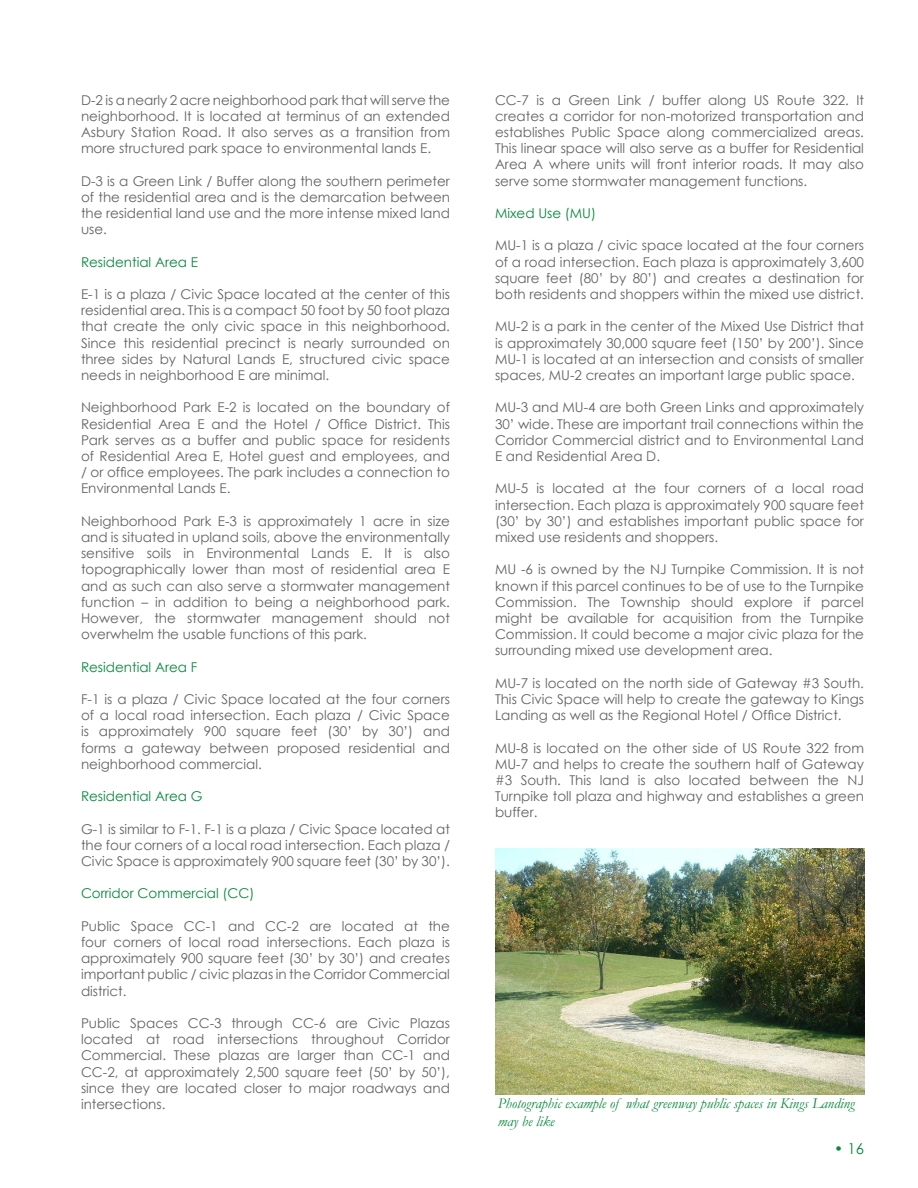
<style>
.page{position:relative;width:918px;height:1188px;background:#fff}
.page>*{position:absolute;margin:0;border:0;box-sizing:border-box;transform-origin:0 0}
.Body_Text{font:italic 15px/18px "Garamond";color:#08883b}
.t1{font:15px "Century Gothic";color:#08883b}
.t2{font:13.5px/16.2px "Century Gothic";color:#636366;text-align:justify}
.t3{font:13.5px "Century Gothic";color:#08883b}
</style>
<div class="page">
<img style="left:495px;top:849px;width:370px;height:245px">
<p class="t2" style="left:81px;top:91px;width:371px">D-2 is a nearly 2 acre neighborhood park that will serve the neighborhood. It is located at terminus of an extended Asbury Station Road. It also serves as a transition from more structured park space to environmental lands E.</p>
<p class="t2" style="left:81px;top:172px;width:371px">D-3 is a Green Link / Buffer along the southern perimeter of the residential area and is the demarcation between the residential land use and the more intense mixed land use.</p>
<p class="t3" style="left:81px;top:252px;width:119px">Residential Area E</p>
<p class="t2" style="left:81px;top:286px;width:371px">E-1 is a plaza / Civic Space located at the center of this residential area. This is a compact 50 foot by 50 foot plaza that create the only civic space in this neighborhood.<br>Since this residential precinct is nearly surrounded on three sides by Natural Lands E, structured civic space needs in neighborhood E are minimal.</p>
<p class="t2" style="left:81px;top:399px;width:371px">Neighborhood Park E-2 is located on the boundary of Residential Area E and the Hotel / Office District. This Park serves as a buffer and public space for residents of Residential Area E, Hotel guest and employees, and / or office employees. The park includes a connection to Environmental Lands E.</p>
<p class="t2" style="left:81px;top:513px;width:371px">Neighborhood Park E-3 is approximately 1 acre in size and is situated in upland soils, above the environmentally sensitive soils in Environmental Lands E. It is also topographically lower than most of residential area E and as such can also serve a stormwater management function – in addition to being a neighborhood park.<br>However, the stormwater management should not overwhelm the usable functions of this park.</p>
<p class="t3" style="left:81px;top:657px;width:118px">Residential Area F</p>
<p class="t2" style="left:81px;top:691px;width:371px">F-1 is a plaza / Civic Space located at the four corners of a local road intersection. Each plaza / Civic Space is approximately 900 square feet (30’ by 30’) and forms a gateway between proposed residential and neighborhood commercial.</p>
<p class="t3" style="left:81px;top:787px;width:123px">Residential Area G</p>
<p class="t2" style="left:81px;top:820px;width:371px">G-1 is similar to F-1. F-1 is a plaza / Civic Space located at the four corners of a local road intersection. Each plaza / Civic Space is approximately 900 square feet (30’ by 30’).</p>
<p class="t3" style="left:81px;top:884px;width:175px">Corridor Commercial (CC)</p>
<p class="t2" style="left:81px;top:918px;width:371px">Public Space CC-1 and CC-2 are located at the four corners of local road intersections. Each plaza is approximately 900 square feet (30’ by 30’) and creates important public / civic plazas in the Corridor Commercial district.</p>
<p class="t2" style="left:81px;top:1015px;width:371px">Public Spaces CC-3 through CC-6 are Civic Plazas located at road intersections throughout Corridor Commercial. These plazas are larger than CC-1 and CC-2, at approximately 2,500 square feet (50’ by 50’), since they are located closer to major roadways and intersections.</p>
<p class="t2" style="left:495px;top:91px;width:371px">CC-7 is a Green Link / buffer along US Route 322. It creates a corridor for non-motorized transportation and establishes Public Space along commercialized areas.<br>This linear space will also serve as a buffer for Residential Area A where units will front interior roads. It may also serve some stormwater management functions.</p>
<p class="t3" style="left:495px;top:204px;width:103px">Mixed Use (MU)</p>
<p class="t2" style="left:495px;top:237px;width:371px">MU-1 is a plaza / civic space located at the four corners of a road intersection. Each plaza is approximately 3,600 square feet (80’ by 80’) and creates a destination for both residents and shoppers within the mixed use district.</p>
<p class="t2" style="left:495px;top:318px;width:371px">MU-2 is a park in the center of the Mixed Use District that is approximately 30,000 square feet (150’ by 200’). Since MU-1 is located at an intersection and consists of smaller spaces, MU-2 creates an important large public space.</p>
<p class="t2" style="left:495px;top:399px;width:371px">MU-3 and MU-4 are both Green Links and approximately 30’ wide. These are important trail connections within the Corridor Commercial district and to Environmental Land E and Residential Area D.</p>
<p class="t2" style="left:495px;top:480px;width:371px">MU-5 is located at the four corners of a local road intersection. Each plaza is approximately 900 square feet (30’ by 30’) and establishes important public space for mixed use residents and shoppers.</p>
<p class="t2" style="left:495px;top:561px;width:371px">MU -6 is owned by the NJ Turnpike Commission. It is not known if this parcel continues to be of use to the Turnpike Commission. The Township should explore if parcel might be available for acquisition from the Turnpike Commission. It could become a major civic plaza for the surrounding mixed use development area.</p>
<p class="t2" style="left:495px;top:675px;width:371px">MU-7 is located on the north side of Gateway #3 South.<br>This Civic Space will help to create the gateway to Kings Landing as well as the Regional Hotel / Office District.</p>
<p class="t2" style="left:495px;top:739px;width:371px">MU-8 is located on the other side of US Route 322 from MU-7 and helps to create the southern half of Gateway #3 South. This land is also located between the NJ Turnpike toll plaza and highway and establishes a green buffer.</p>
<p class="Body_Text" style="left:498px;top:1094px;width:359px">Photographic example of what greenway public spaces in Kings Landing may be like</p>
<p class="t1" style="left:834px;top:1138px;width:31px">• 16</p>
</div>
